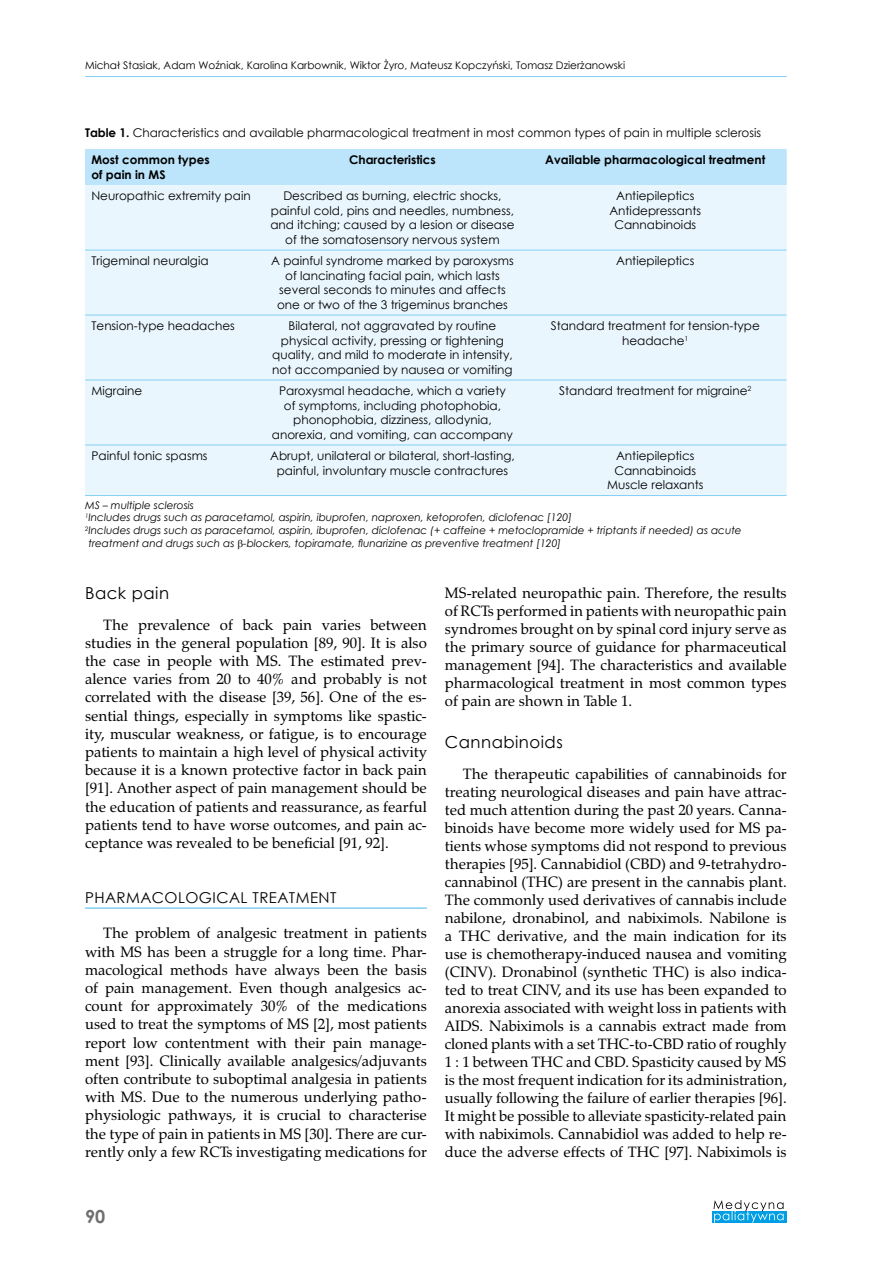
<style>
.page{position:relative;width:893px;height:1263px;background:#fff}
.page>*{position:absolute;margin:0;border:0;box-sizing:border-box;transform-origin:0 0}
.t1{font:700 18px "Century Gothic";color:#706f6f}
.t2{font:16.5px "Century Gothic";letter-spacing:.03em;color:#000}
.t3{font:15px/18px "Zapf Calligr PL";color:#000;text-align:justify}
.t4{font:15px "Century Gothic";letter-spacing:.03em;color:#000}
.t5{font:12px/14.4px "Century Gothic";color:#000;text-align:center}
.t6{font:700 12px/14.4px "Century Gothic";color:#000}
.t7{font:italic 10.5px "Century Gothic";color:#000}
.t8{font:10.5px "Century Gothic";color:#000}
.s1{font-weight:700}
</style>
<div class="page">
<hr style="left:85px;top:76px;width:702px;height:1px;background:#83d0f5">
<div style="left:712px;top:1211px;width:75px;height:11px;background:#009fe3"></div>
<svg style="left:713px;top:1200px;width:71px;height:22px"></svg>
<hr style="left:85px;top:907px;width:342px;height:2px;background:#83d0f5">
<div style="left:85px;top:149px;width:702px;height:36px;background:#bce4fa"></div>
<div style="left:85px;top:185px;width:702px;height:310px;background:#eaf6fe"></div>
<hr style="left:85px;top:250px;width:176px;height:1px;background:#83d0f5">
<hr style="left:261px;top:250px;width:263px;height:1px;background:#83d0f5">
<hr style="left:524px;top:250px;width:263px;height:1px;background:#83d0f5">
<hr style="left:85px;top:315px;width:176px;height:1px;background:#83d0f5">
<hr style="left:261px;top:315px;width:263px;height:1px;background:#83d0f5">
<hr style="left:524px;top:315px;width:263px;height:1px;background:#83d0f5">
<hr style="left:85px;top:380px;width:176px;height:1px;background:#83d0f5">
<hr style="left:261px;top:380px;width:263px;height:1px;background:#83d0f5">
<hr style="left:524px;top:380px;width:263px;height:1px;background:#83d0f5">
<hr style="left:85px;top:445px;width:176px;height:1px;background:#83d0f5">
<hr style="left:261px;top:445px;width:263px;height:1px;background:#83d0f5">
<hr style="left:524px;top:445px;width:263px;height:1px;background:#83d0f5">
<hr style="left:85px;top:495px;width:176px;height:1px;background:#83d0f5">
<hr style="left:261px;top:495px;width:263px;height:1px;background:#83d0f5">
<hr style="left:524px;top:495px;width:263px;height:1px;background:#83d0f5">
<p class="t8" style="left:85px;top:58px;width:542px">Michał Stasiak, Adam Woźniak, Karolina Karbownik, Wiktor Żyro, Mateusz Kopczyński, Tomasz Dzierżanowski</p>
<p class="t5" style="left:85px;top:125px;width:678px"><span class="s1">Table 1.</span> Characteristics and available pharmacological treatment in most common types of pain in multiple sclerosis</p>
<p class="t6" style="left:91px;top:152px;width:120px">Most common types of pain in MS</p>
<p class="t6" style="left:349px;top:152px;width:88px">Characteristics</p>
<p class="t6" style="left:545px;top:152px;width:222px">Available pharmacological treatment</p>
<p class="t5" style="left:91px;top:189px;width:161px">Neuropathic extremity pain</p>
<p class="t5" style="left:270px;top:189px;width:246px">Described as burning, electric shocks, painful cold, pins and needles, numbness, and itching; caused by a lesion or disease of the somatosensory nervous system</p>
<p class="t5" style="left:609px;top:189px;width:93px">Antiepileptics<br>Antidepressants<br>Cannabinoids</p>
<p class="t5" style="left:91px;top:254px;width:119px">Trigeminal neuralgia</p>
<p class="t5" style="left:271px;top:254px;width:244px">A painful syndrome marked by paroxysms of lancinating facial pain, which lasts several seconds to minutes and affects one or two of the 3 trigeminus branches</p>
<p class="t5" style="left:616px;top:254px;width:80px">Antiepileptics</p>
<p class="t5" style="left:91px;top:319px;width:145px">Tension-type headaches</p>
<p class="t5" style="left:272px;top:319px;width:242px">Bilateral, not aggravated by routine physical activity, pressing or tightening quality, and mild to moderate in intensity, not accompanied by nausea or vomiting</p>
<p class="t5" style="left:551px;top:319px;width:211px">Standard treatment for tension-type headache<sup>1</sup></p>
<p class="t5" style="left:91px;top:384px;width:52px">Migraine</p>
<p class="t5" style="left:272px;top:384px;width:243px">Paroxysmal headache, which a variety of symptoms, including photophobia, phonophobia, dizziness, allodynia, anorexia, and vomiting, can accompany</p>
<p class="t5" style="left:559px;top:384px;width:194px">Standard treatment for migraine<sup>2</sup></p>
<p class="t5" style="left:91px;top:449px;width:118px">Painful tonic spasms</p>
<p class="t5" style="left:270px;top:449px;width:246px">Abrupt, unilateral or bilateral, short-lasting, painful, involuntary muscle contractures</p>
<p class="t5" style="left:607px;top:449px;width:98px">Antiepileptics<br>Cannabinoids<br>Muscle relaxants</p>
<p class="t7" style="left:85px;top:498px;width:111px">MS – multiple sclerosis</p>
<p class="t7" style="left:85px;top:510px;width:488px"><sup>1</sup>Includes drugs such as paracetamol, aspirin, ibuprofen, naproxen, ketoprofen, diclofenac [120]</p>
<p class="t7" style="left:85px;top:523px;width:658px"><sup>2</sup>Includes drugs such as paracetamol, aspirin, ibuprofen, diclofenac (+ caffeine + metoclopramide + triptants if needed) as acute</p>
<p class="t7" style="left:88px;top:535px;width:474px">treatment and drugs such as -blockers, topiramate, flunarizine as preventive treatment [120]</p>
<p class="t2" style="left:85px;top:581px;width:86px">Back pain</p>
<p class="t3" style="left:85px;top:615px;width:343px;text-indent:18px">The prevalence of back pain varies between studies in the general population [89, 90]. It is also the case in people with MS. The estimated prev&shy;alence varies from 20 to 40% and probably is not correlated with the disease [39, 56]. One of the es&shy;sential things, especially in symptoms like spastic&shy;ity, muscular weakness, or fatigue, is to encourage patients to maintain a high level of physical activity because it is a known protective factor in back pain [91]. Another aspect of pain management should be the education of patients and reassurance, as fearful patients tend to have worse outcomes, and pain ac&shy;ceptance was revealed to be beneficial [91, 92].</p>
<p class="t4" style="left:85px;top:887px;width:253px">PHARMACOLOGICAL TREATMENT</p>
<p class="t3" style="left:85px;top:924px;width:343px;text-indent:18px">The problem of analgesic treatment in patients with MS has been a struggle for a long time. Phar&shy;macological methods have always been the basis of pain management. Even though analgesics ac&shy;count for approximately 30% of the medications used to treat the symptoms of MS [2], most patients report low contentment with their pain manage&shy;ment [93]. Clinically available analgesics/adjuvants often contribute to suboptimal analgesia in patients with MS. Due to the numerous underlying patho&shy;physiologic pathways, it is crucial to characterise the type of pain in patients in MS [30]. There are cur&shy;rently only a few RCTs investigating medications for</p>
<p class="t3" style="left:445px;top:584px;width:343px">MS-related neuropathic pain. Therefore, the results of RCTs performed in patients with neuropathic pain syndromes brought on by spinal cord injury serve as the primary source of guidance for pharmaceutical management [94]. The characteristics and available pharmacological treatment in most common types of pain are shown in Table 1.</p>
<p class="t2" style="left:445px;top:730px;width:119px">Cannabinoids</p>
<p class="t3" style="left:445px;top:764px;width:343px;text-indent:18px">The therapeutic capabilities of cannabinoids for treating neurological diseases and pain have attrac&shy;ted much attention during the past 20 years. Canna&shy;binoids have become more widely used for MS pa&shy;tients whose symptoms did not respond to previous therapies [95]. Cannabidiol (CBD) and 9-tetrahydro&shy;cannabinol (THC) are present in the cannabis plant.<br>The commonly used derivatives of cannabis include nabilone, dronabinol, and nabiximols. Nabilone is a THC derivative, and the main indication for its use is chemotherapy-induced nausea and vomiting (CINV). Dronabinol (synthetic THC) is also indica&shy;ted to treat CINV, and its use has been expanded to anorexia associated with weight loss in patients with AIDS. Nabiximols is a cannabis extract made from cloned plants with a set THC-to-CBD ratio of roughly 1 : 1 between THC and CBD. Spasticity caused by MS is the most frequent indication for its administration, usually following the failure of earlier therapies [96].<br>It might be possible to alleviate spasticity-related pain with nabiximols. Cannabidiol was added to help re&shy;duce the adverse effects of THC [97]. Nabiximols is</p>
<p class="t1" style="left:85px;top:1202px;width:22px">90</p>
</div>
